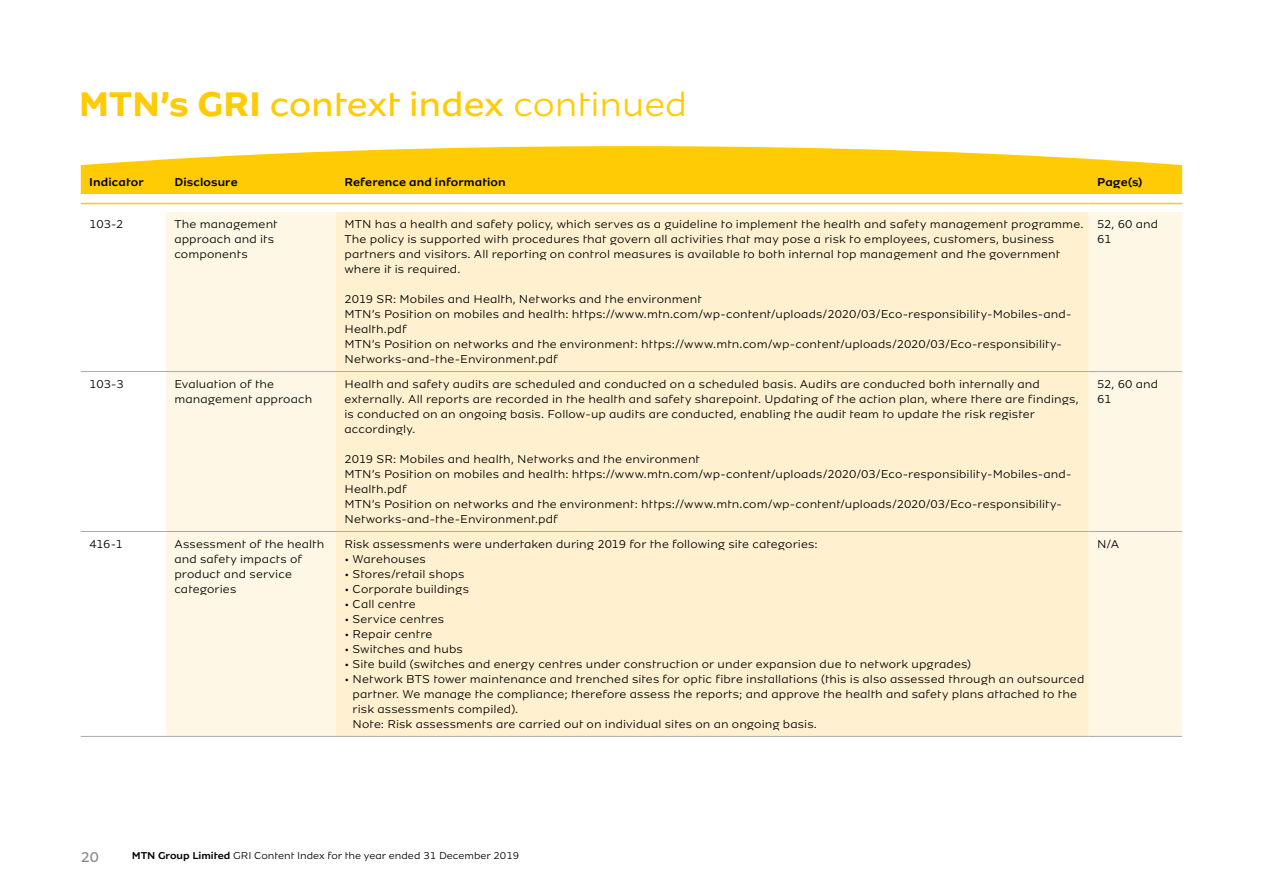
<style>
.page{position:relative;width:1263px;height:893px;background:#fff}
.page>*{position:absolute;margin:0;border:0;box-sizing:border-box;transform-origin:0 0}
.t1{font:36px "MTN Brighter Sans";color:#ffcb05}
.t2{font:15px "MTN Brighter Sans";color:#8a8c8e}
.t3{font:300 12px/15px "MTN Brighter Sans";letter-spacing:.01em;color:#000}
.t4{font:500 12px "MTN Brighter Sans";letter-spacing:.01em;color:#000}
.t5{font:300 10.5px "MTN Brighter Sans";color:#000}
.s1{font-weight:700}
.s2{font-weight:300}
.s3{font-weight:500}
</style>
<div class="page">
<svg style="left:81px;top:146px;width:1101px;height:48px;background:#ffd125"></svg>
<div style="left:166px;top:212px;width:1016px;height:524px;background:#fff7e5"></div>
<div style="left:336px;top:212px;width:753px;height:524px;background:#fff1d0"></div>
<hr style="left:81px;top:371px;width:85px;height:1px;background:#a7a9ac">
<hr style="left:166px;top:371px;width:170px;height:1px;background:#a7a9ac">
<hr style="left:336px;top:371px;width:753px;height:1px;background:#a7a9ac">
<hr style="left:1089px;top:371px;width:93px;height:1px;background:#a7a9ac">
<hr style="left:81px;top:531px;width:85px;height:1px;background:#a7a9ac">
<hr style="left:166px;top:531px;width:170px;height:1px;background:#a7a9ac">
<hr style="left:336px;top:531px;width:753px;height:1px;background:#a7a9ac">
<hr style="left:1089px;top:531px;width:93px;height:1px;background:#a7a9ac">
<hr style="left:81px;top:736px;width:85px;height:1px;background:#a7a9ac">
<hr style="left:166px;top:736px;width:170px;height:1px;background:#a7a9ac">
<hr style="left:336px;top:736px;width:753px;height:1px;background:#a7a9ac">
<hr style="left:1089px;top:736px;width:93px;height:1px;background:#a7a9ac">
<hr style="left:81px;top:203px;width:85px;height:1px;background:#ffcb05">
<hr style="left:166px;top:203px;width:170px;height:1px;background:#ffcb05">
<hr style="left:336px;top:203px;width:753px;height:1px;background:#ffcb05">
<hr style="left:1089px;top:203px;width:93px;height:1px;background:#ffcb05">
<h1 class="t1" style="left:79px;top:83px;width:610px"><span class="s1">MTN’s GRI</span> context index <span class="s2">continued</span></h1>
<p class="t4" style="left:89px;top:175px;width:56px">Indicator</p>
<p class="t4" style="left:174px;top:175px;width:65px">Disclosure</p>
<p class="t4" style="left:344px;top:175px;width:163px">Reference and information</p>
<p class="t4" style="left:1097px;top:175px;width:47px">Page(s)</p>
<p class="t3" style="left:89px;top:216px;width:36px">103-2</p>
<p class="t3" style="left:174px;top:216px;width:105px">The management approach and its components</p>
<p class="t3" style="left:344px;top:216px;width:740px">MTN has a health and safety policy, which serves as a guideline to implement the health and safety management programme.<br>The policy is supported with procedures that govern all activities that may pose a risk to employees, customers, business partners and visitors. All reporting on control measures is available to both internal top management and the government where it is required.</p>
<p class="t3" style="left:344px;top:291px;width:728px">2019 SR: Mobiles and Health, Networks and the environment<br>MTN’s Position on mobiles and health: https://www.mtn.com/wp-content/uploads/2020/03/Eco-responsibility-Mobiles-and-Health.pdf<br>MTN’s Position on networks and the environment: https://www.mtn.com/wp-content/uploads/2020/03/Eco-responsibility-Networks-and-the-Environment.pdf</p>
<p class="t3" style="left:1097px;top:216px;width:63px">52, 60 and<br>61</p>
<p class="t3" style="left:89px;top:376px;width:36px">103-3</p>
<p class="t3" style="left:174px;top:376px;width:139px">Evaluation of the management approach</p>
<p class="t3" style="left:344px;top:376px;width:736px">Health and safety audits are scheduled and conducted on a scheduled basis. Audits are conducted both internally and externally. All reports are recorded in the health and safety sharepoint. Updating of the action plan, where there are findings, is conducted on an ongoing basis. Follow-up audits are conducted, enabling the audit team to update the risk register accordingly.</p>
<p class="t3" style="left:344px;top:451px;width:728px">2019 SR: Mobiles and health, Networks and the environment<br>MTN’s Position on mobiles and health: https://www.mtn.com/wp-content/uploads/2020/03/Eco-responsibility-Mobiles-and-Health.pdf<br>MTN’s Position on networks and the environment: https://www.mtn.com/wp-content/uploads/2020/03/Eco-responsibility-Networks-and-the-Environment.pdf</p>
<p class="t3" style="left:89px;top:536px;width:35px">416-1</p>
<p class="t3" style="left:174px;top:536px;width:151px">Assessment of the health and safety impacts of product and service categories</p>
<p class="t3" style="left:344px;top:536px;width:475px">Risk assessments were undertaken during 2019 for the following site categories:</p>
<p class="t3" style="left:344px;top:551px;width:83px">• Warehouses</p>
<p class="t3" style="left:344px;top:566px;width:121px">• Stores/retail shops</p>
<p class="t3" style="left:344px;top:581px;width:126px">• Corporate buildings</p>
<p class="t3" style="left:344px;top:596px;width:73px">• Call centre</p>
<p class="t3" style="left:344px;top:611px;width:101px">• Service centres</p>
<p class="t3" style="left:344px;top:626px;width:89px">• Repair centre</p>
<p class="t3" style="left:344px;top:641px;width:120px">• Switches and hubs</p>
<p class="t3" style="left:344px;top:656px;width:628px">• Site build (switches and energy centres under construction or under expansion due to network upgrades)</p>
<p class="t3" style="left:353px;top:671px;width:733px;text-indent:-8px">• Network BTS tower maintenance and trenched sites for optic fibre installations (this is also assessed through an outsourced partner. We manage the compliance; therefore assess the reports; and approve the health and safety plans attached to the risk assessments compiled).<br>Note: Risk assessments are carried out on individual sites on an ongoing basis.</p>
<p class="t3" style="left:1097px;top:376px;width:63px">52, 60 and<br>61</p>
<p class="t3" style="left:1097px;top:536px;width:24px">N/A</p>
<p class="t2" style="left:81px;top:849px;width:20px">20</p>
<p class="t5" style="left:132px;top:849px;width:389px"><span class="s3">MTN Group Limited</span> GRI Content Index for the year ended 31 December 2019</p>
</div>
